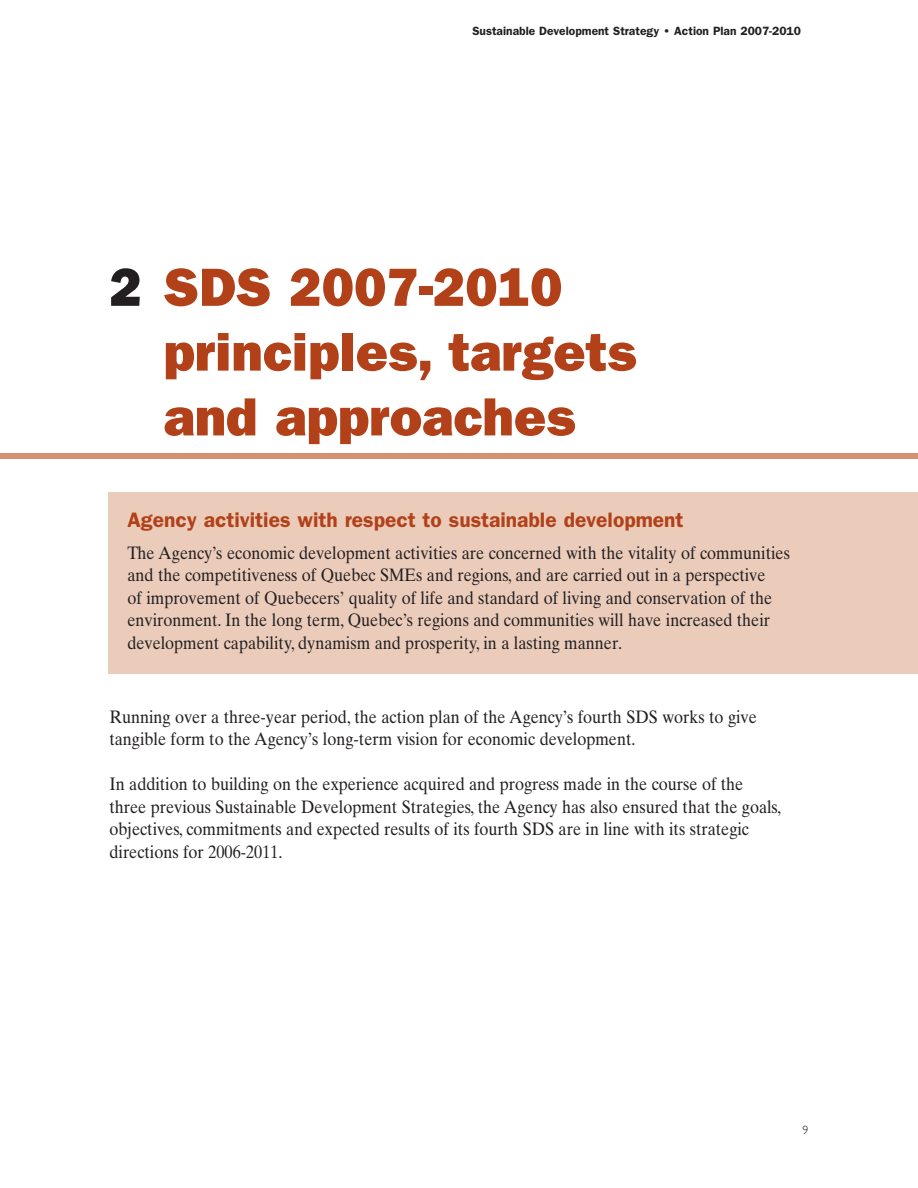
<style>
.page{position:relative;width:918px;height:1188px;background:#fff}
.page>*{position:absolute;margin:0;border:0;box-sizing:border-box;transform-origin:0 0}
.t1{font:800 54px/64.8px "Franklin Gothic";color:#b24119}
.t2{font:600 21px "Franklin Gothic";color:#b24119}
.t3{font:18px/22.5px "Times Ten";color:#231f20;scale:.9 1}
.t4{font:600 12px "Franklin Gothic";color:#231f20}
.t5{font:300 12px "Gill Sans";color:#231f20}
.s1{color:#231f20}
</style>
<div class="page">
<div style="left:0;top:453px;width:918px;height:6px;background:#d59271"></div>
<div style="left:108px;top:493px;width:810px;height:181px;background:#ebccbb"></div>
<p class="t4" style="left:472px;top:27px;width:330px">Sustainable Development Strategy • Action Plan 2007-2010</p>
<h1 class="t1" style="left:164px;top:259px;width:474px;text-indent:-54px"><span class="s1">2</span> SDS 2007-2010 principles, targets and approaches</h1>
<p class="t2" style="left:128px;top:513px;width:558px">Agency activities with respect to sustainable development</p>
<p class="t3" style="left:128px;top:543px;width:738px">The Agency’s economic development activities are concerned with the vitality of communities and the competitiveness of Quebec SMEs and regions, and are carried out in a perspective<br>of improvement of Quebecers’ quality of life and standard of living and conservation of the environment. In the long term, Quebec’s regions and communities will have increased their development capability, dynamism and prosperity, in a lasting manner.</p>
<p class="t3" style="left:110px;top:707px;width:721px">Running over a three-year period, the action plan of the Agency’s fourth SDS works to give tangible form to the Agency’s long-term vision for economic development.</p>
<p class="t3" style="left:110px;top:775px;width:748px">In addition to building on the experience acquired and progress made in the course of the three previous Sustainable Development Strategies, the Agency has also ensured that the goals, objectives, commitments and expected results of its fourth SDS are in line with its strategic directions for 2006-2011.</p>
<p class="t5" style="left:803px;top:1126px;width:7px">9</p>
</div>
